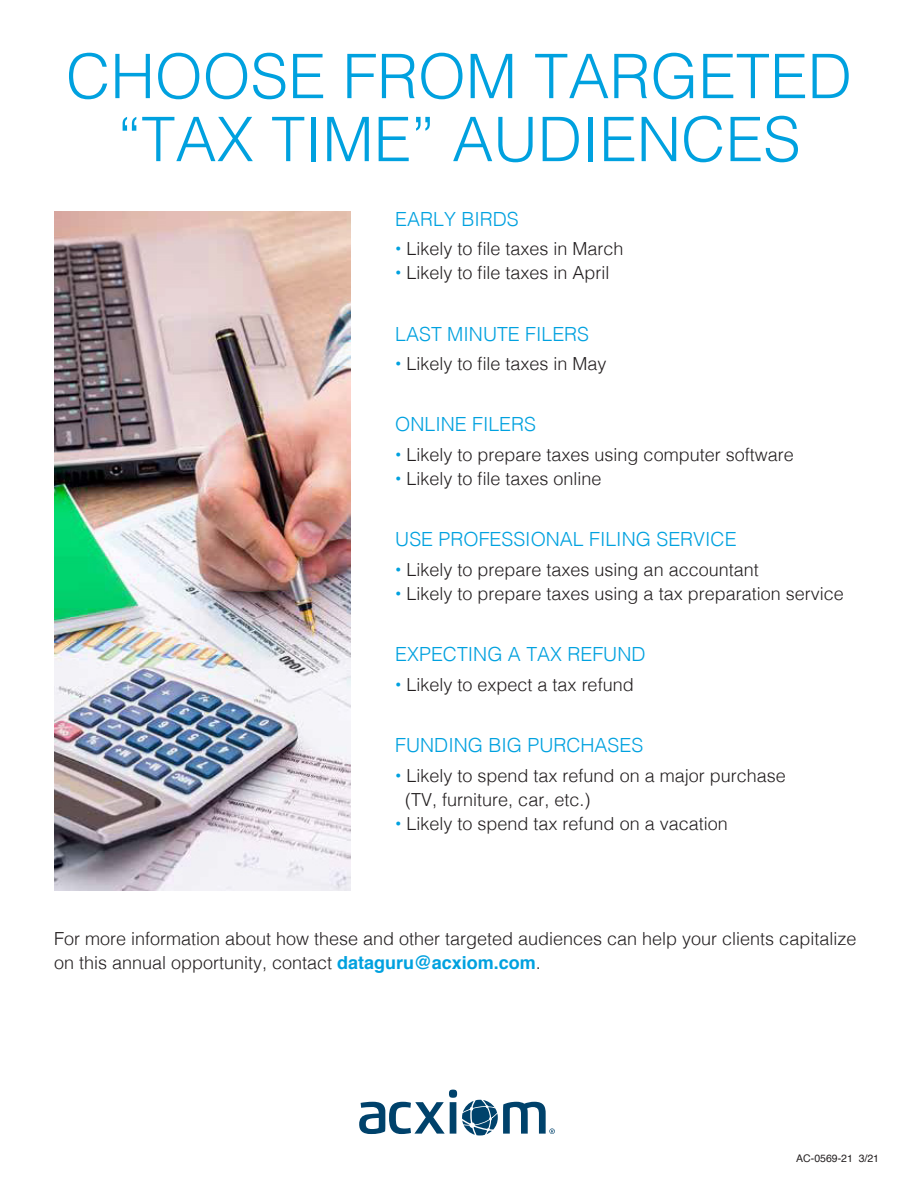
<style>
.page{position:relative;width:918px;height:1188px;background:#fff}
.page>*{position:absolute;margin:0;border:0;box-sizing:border-box;transform-origin:0 0}
.t1{font:300 61.5px "Helvetica";color:#00a1df}
.t2{font:300 19.5px "Helvetica";color:#00a1df}
.t3{font:300 18px/24px "Helvetica";color:#231f20}
.t4{font:10.5px "Helvetica";color:#231f20}
.s1{font-weight:400;color:#00a1df}
.s2{font-weight:700;color:#00a1df}
</style>
<div class="page">
<img style="left:54px;top:212px;width:297px;height:679px">
<svg style="left:359px;top:1090px;width:196px;height:45px"></svg>
<p class="t1" style="left:66px;top:24px;width:787px">CHOOSE FROM TARGETED</p>
<p class="t1" style="left:117px;top:87px;width:685px">“TAX TIME” AUDIENCES</p>
<p class="t2" style="left:395px;top:202px;width:125px">EARLY BIRDS</p>
<p class="t3" style="left:395px;top:235px;width:230px"><span class="s1">•</span> Likely to file taxes in March</p>
<p class="t3" style="left:395px;top:259px;width:216px"><span class="s1">•</span> Likely to file taxes in April</p>
<p class="t2" style="left:395px;top:317px;width:195px">LAST MINUTE FILERS</p>
<p class="t3" style="left:395px;top:350px;width:213px"><span class="s1">•</span> Likely to file taxes in May</p>
<p class="t2" style="left:395px;top:408px;width:142px">ONLINE FILERS</p>
<p class="t3" style="left:395px;top:441px;width:400px"><span class="s1">•</span> Likely to prepare taxes using computer software</p>
<p class="t3" style="left:395px;top:465px;width:208px"><span class="s1">•</span> Likely to file taxes online</p>
<p class="t2" style="left:395px;top:523px;width:343px">USE PROFESSIONAL FILING SERVICE</p>
<p class="t3" style="left:395px;top:556px;width:365px"><span class="s1">•</span> Likely to prepare taxes using an accountant</p>
<p class="t3" style="left:395px;top:580px;width:450px"><span class="s1">•</span> Likely to prepare taxes using a tax preparation service</p>
<p class="t2" style="left:395px;top:638px;width:252px">EXPECTING A TAX REFUND</p>
<p class="t3" style="left:395px;top:671px;width:240px"><span class="s1">•</span> Likely to expect a tax refund</p>
<p class="t2" style="left:395px;top:729px;width:250px">FUNDING BIG PURCHASES</p>
<p class="t3" style="left:405px;top:762px;width:382px;text-indent:-10px"><span class="s1">•</span> Likely to spend tax refund on a major purchase (TV, furniture, car, etc.)</p>
<p class="t3" style="left:395px;top:810px;width:334px"><span class="s1">•</span> Likely to spend tax refund on a vacation</p>
<p class="t3" style="left:54px;top:926px;width:804px">For more information about how these and other targeted audiences can help your clients capitalize on this annual opportunity, contact <span class="s2">dataguru@acxiom.com</span>.</p>
<p class="t4" style="left:796px;top:1150px;width:84px">AC-0569-21 3/21</p>
</div>
